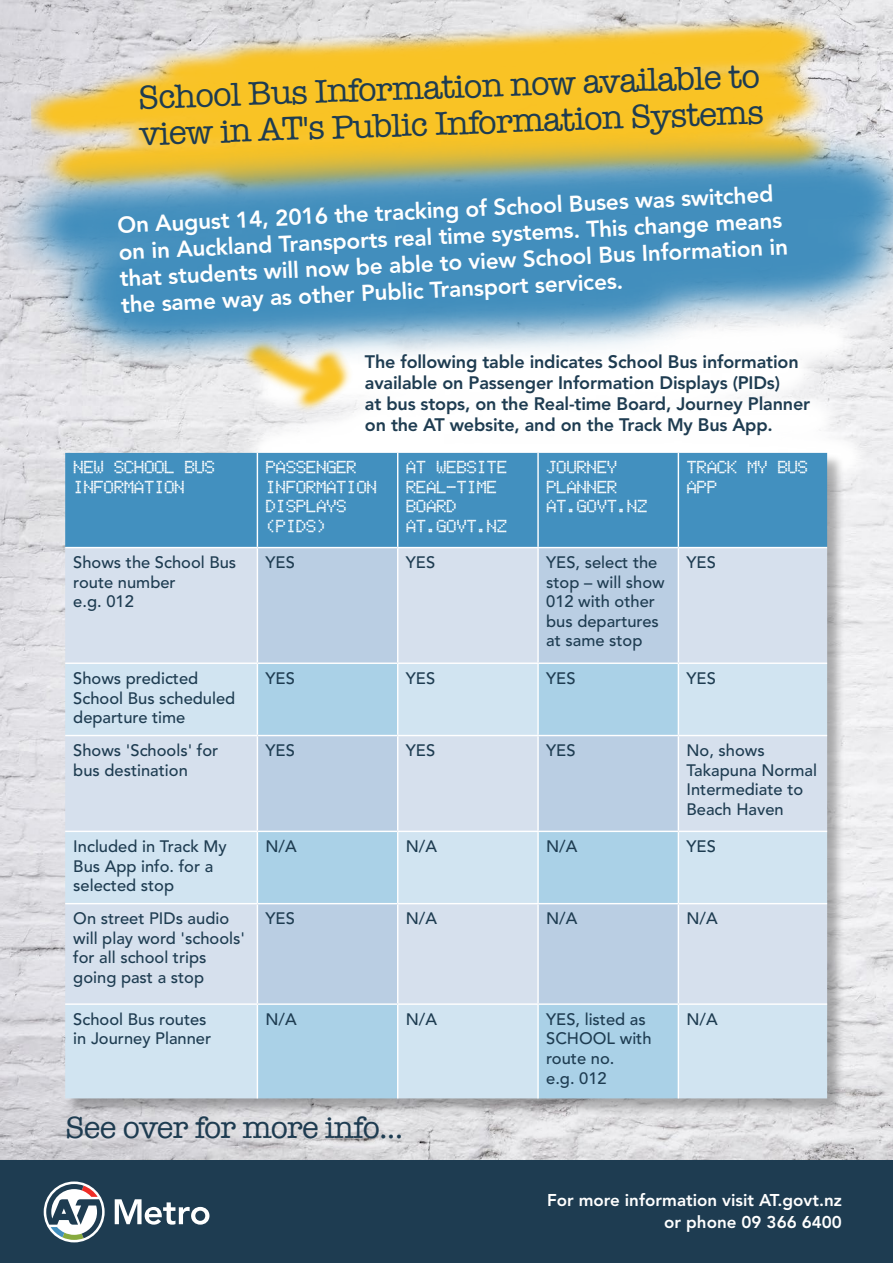
<style>
.page{position:relative;width:893px;height:1263px;background:#fff}
.page>*{position:absolute;margin:0;border:0;box-sizing:border-box;transform-origin:0 0}
.t1{font:34.2px/36.5px "American Typewriter";color:#1e3c51}
.t2{font:31.5px "American Typewriter";letter-spacing:-.025em;color:#1e3c51}
.t3{font:800 22.65px/26.4px "Avenir";color:#fff}
.t4{font:800 18px/21px "Avenir";letter-spacing:-.01em;color:#1e3c51}
.t5{font:800 16.95px/22.4px "Avenir";color:#fff;text-align:right}
.t6{font:500 16.5px/19.5px "Avenir";color:#1e3c51}
.t7{font:16.5px/19.5px "Electronic Highway Sign";color:#fff}
</style>
<div class="page">
<img style="left:0;top:0;width:893px;height:1161px">
<div style="left:0;top:1161px;width:893px;height:102px;background:#1e3c51"></div>
<svg style="left:44px;top:1181px;width:61px;height:61px"></svg>
<svg style="left:46px;top:1184px;width:56px;height:56px"></svg>
<svg style="left:115px;top:1199px;width:94px;height:25px"></svg>
<img style="left:188px;top:420px;width:705px;height:73px">
<img style="left:236px;top:420px;width:130px;height:18px">
<img style="left:30px;top:10px;width:802px;height:93px">
<div style="left:65px;top:453px;width:780px;height:663px;background:#000;opacity:.3"></div>
<div style="left:65px;top:453px;width:762px;height:94px;background:#4290bf"></div>
<div style="left:65px;top:548px;width:762px;height:114px;background:#d6e0ed"></div>
<svg style="left:258px;top:548px;width:420px;height:114px;background:#c3d4e6"></svg>
<div style="left:65px;top:664px;width:762px;height:434px;background:#d1e4f1"></div>
<svg style="left:258px;top:664px;width:420px;height:434px;background:#bcd6e8"></svg>
<hr style="left:257px;top:453px;width:1px;height:94px;background:#fff">
<hr style="left:397px;top:453px;width:1px;height:94px;background:#fff">
<hr style="left:537px;top:453px;width:2px;height:94px;background:#fff">
<hr style="left:678px;top:453px;width:1px;height:94px;background:#fff">
<hr style="left:65px;top:547px;width:192px;height:1px;background:#fff">
<hr style="left:257px;top:547px;width:141px;height:1px;background:#fff">
<hr style="left:257px;top:548px;width:1px;height:114px;background:#fff">
<hr style="left:398px;top:547px;width:140px;height:1px;background:#fff">
<hr style="left:397px;top:548px;width:1px;height:114px;background:#fff">
<hr style="left:538px;top:547px;width:140px;height:1px;background:#fff">
<hr style="left:537px;top:548px;width:2px;height:114px;background:#fff">
<hr style="left:678px;top:547px;width:149px;height:1px;background:#fff">
<hr style="left:678px;top:548px;width:1px;height:114px;background:#fff">
<hr style="left:65px;top:662px;width:192px;height:2px;background:#fff">
<hr style="left:257px;top:662px;width:141px;height:2px;background:#fff">
<hr style="left:257px;top:664px;width:1px;height:71px;background:#fff">
<hr style="left:398px;top:662px;width:140px;height:2px;background:#fff">
<hr style="left:397px;top:664px;width:1px;height:71px;background:#fff">
<hr style="left:538px;top:662px;width:140px;height:2px;background:#fff">
<hr style="left:537px;top:664px;width:2px;height:71px;background:#fff">
<hr style="left:678px;top:662px;width:149px;height:2px;background:#fff">
<hr style="left:678px;top:664px;width:1px;height:71px;background:#fff">
<hr style="left:65px;top:735px;width:192px;height:1px;background:#fff">
<hr style="left:257px;top:735px;width:141px;height:1px;background:#fff">
<hr style="left:257px;top:736px;width:1px;height:95px;background:#fff">
<hr style="left:398px;top:735px;width:140px;height:1px;background:#fff">
<hr style="left:397px;top:736px;width:1px;height:95px;background:#fff">
<hr style="left:538px;top:735px;width:140px;height:1px;background:#fff">
<hr style="left:537px;top:736px;width:2px;height:95px;background:#fff">
<hr style="left:678px;top:735px;width:149px;height:1px;background:#fff">
<hr style="left:678px;top:736px;width:1px;height:95px;background:#fff">
<hr style="left:65px;top:831px;width:192px;height:1px;background:#fff">
<hr style="left:257px;top:831px;width:141px;height:1px;background:#fff">
<hr style="left:257px;top:832px;width:1px;height:71px;background:#fff">
<hr style="left:398px;top:831px;width:140px;height:1px;background:#fff">
<hr style="left:397px;top:832px;width:1px;height:71px;background:#fff">
<hr style="left:538px;top:831px;width:140px;height:1px;background:#fff">
<hr style="left:537px;top:832px;width:2px;height:71px;background:#fff">
<hr style="left:678px;top:831px;width:149px;height:1px;background:#fff">
<hr style="left:678px;top:832px;width:1px;height:71px;background:#fff">
<hr style="left:65px;top:903px;width:192px;height:1px;background:#fff">
<hr style="left:257px;top:903px;width:141px;height:1px;background:#fff">
<hr style="left:257px;top:904px;width:1px;height:99px;background:#fff">
<hr style="left:398px;top:903px;width:140px;height:1px;background:#fff">
<hr style="left:397px;top:904px;width:1px;height:99px;background:#fff">
<hr style="left:538px;top:903px;width:140px;height:1px;background:#fff">
<hr style="left:537px;top:904px;width:2px;height:99px;background:#fff">
<hr style="left:678px;top:903px;width:149px;height:1px;background:#fff">
<hr style="left:678px;top:904px;width:1px;height:99px;background:#fff">
<hr style="left:65px;top:1003px;width:192px;height:2px;background:#fff">
<hr style="left:257px;top:1003px;width:141px;height:2px;background:#fff">
<hr style="left:257px;top:1005px;width:1px;height:93px;background:#fff">
<hr style="left:398px;top:1003px;width:140px;height:2px;background:#fff">
<hr style="left:397px;top:1005px;width:1px;height:93px;background:#fff">
<hr style="left:538px;top:1003px;width:140px;height:2px;background:#fff">
<hr style="left:537px;top:1005px;width:2px;height:93px;background:#fff">
<hr style="left:678px;top:1003px;width:149px;height:2px;background:#fff">
<hr style="left:678px;top:1005px;width:1px;height:93px;background:#fff">
<img style="left:0;top:103px;width:893px;height:317px">
<h1 class="t1" style="left:137px;top:78px;width:626px;rotate:-2deg">School Bus Information now available to view in AT's Public Information Systems</h1>
<h3 class="t3" style="left:116px;top:214px;width:671px;rotate:-3deg">On August 14, 2016 the tracking of School Buses was switched on in Auckland Transports real time systems. This change means that students will now be able to view School Bus Information in the same way as other Public Transport services.</h3>
<p class="t4" style="left:365px;top:352px;width:447px">The following table indicates School Bus information available on Passenger Information Displays (PIDs)<br>at bus stops, on the Real-time Board, Journey Planner on the AT website, and on the Track My Bus App.</p>
<p class="t7" style="left:73px;top:459px;width:143px">NEW SCHOOL BUS<br>INFORMATION</p>
<p class="t7" style="left:266px;top:459px;width:113px">PASSENGER<br>INFORMATION<br>DISPLAYS (PIDS)</p>
<p class="t7" style="left:406px;top:459px;width:102px">AT WEBSITE<br>REAL-TIME<br>BOARD<br>AT.GOVT.NZ</p>
<p class="t7" style="left:546px;top:459px;width:102px">JOURNEY<br>PLANNER<br>AT.GOVT.NZ</p>
<p class="t7" style="left:686px;top:459px;width:123px">TRACK MY BUS<br>APP</p>
<p class="t6" style="left:73px;top:553px;width:164px">Shows the School Bus route number<br>e.g. 012</p>
<p class="t6" style="left:266px;top:553px;width:31px">YES</p>
<p class="t6" style="left:406px;top:553px;width:31px">YES</p>
<p class="t6" style="left:546px;top:553px;width:120px">YES, select the stop – will show<br>012 with other bus departures at same stop</p>
<p class="t6" style="left:686px;top:553px;width:31px">YES</p>
<p class="t6" style="left:73px;top:669px;width:164px">Shows predicted<br>School Bus scheduled departure time</p>
<p class="t6" style="left:266px;top:669px;width:31px">YES</p>
<p class="t6" style="left:406px;top:669px;width:31px">YES</p>
<p class="t6" style="left:546px;top:669px;width:31px">YES</p>
<p class="t6" style="left:686px;top:669px;width:31px">YES</p>
<p class="t6" style="left:73px;top:741px;width:146px">Shows 'Schools' for bus destination</p>
<p class="t6" style="left:266px;top:741px;width:31px">YES</p>
<p class="t6" style="left:406px;top:741px;width:31px">YES</p>
<p class="t6" style="left:546px;top:741px;width:31px">YES</p>
<p class="t6" style="left:686px;top:741px;width:132px">No, shows<br>Takapuna Normal<br>Intermediate to<br>Beach Haven</p>
<p class="t6" style="left:73px;top:837px;width:155px">Included in Track My<br>Bus App info. for a selected stop</p>
<p class="t6" style="left:266px;top:837px;width:33px">N/A</p>
<p class="t6" style="left:406px;top:837px;width:33px">N/A</p>
<p class="t6" style="left:546px;top:837px;width:33px">N/A</p>
<p class="t6" style="left:686px;top:837px;width:31px">YES</p>
<p class="t6" style="left:73px;top:909px;width:173px">On street PIDs audio will play word 'schools' for all school trips going past a stop</p>
<p class="t6" style="left:266px;top:909px;width:31px">YES</p>
<p class="t6" style="left:406px;top:909px;width:33px">N/A</p>
<p class="t6" style="left:546px;top:909px;width:33px">N/A</p>
<p class="t6" style="left:686px;top:909px;width:33px">N/A</p>
<p class="t6" style="left:73px;top:1010px;width:139px">School Bus routes in Journey Planner</p>
<p class="t6" style="left:266px;top:1010px;width:33px">N/A</p>
<p class="t6" style="left:406px;top:1010px;width:33px">N/A</p>
<p class="t6" style="left:546px;top:1010px;width:107px">YES, listed as<br>SCHOOL with route no.<br>e.g. 012</p>
<p class="t6" style="left:686px;top:1010px;width:33px">N/A</p>
<h2 class="t2" style="left:65px;top:1104px;width:340px">See over for more info...</h2>
<p class="t5" style="left:547px;top:1189px;width:296px">For more information visit AT.govt.nz or phone 09 366 6400</p>
</div>
